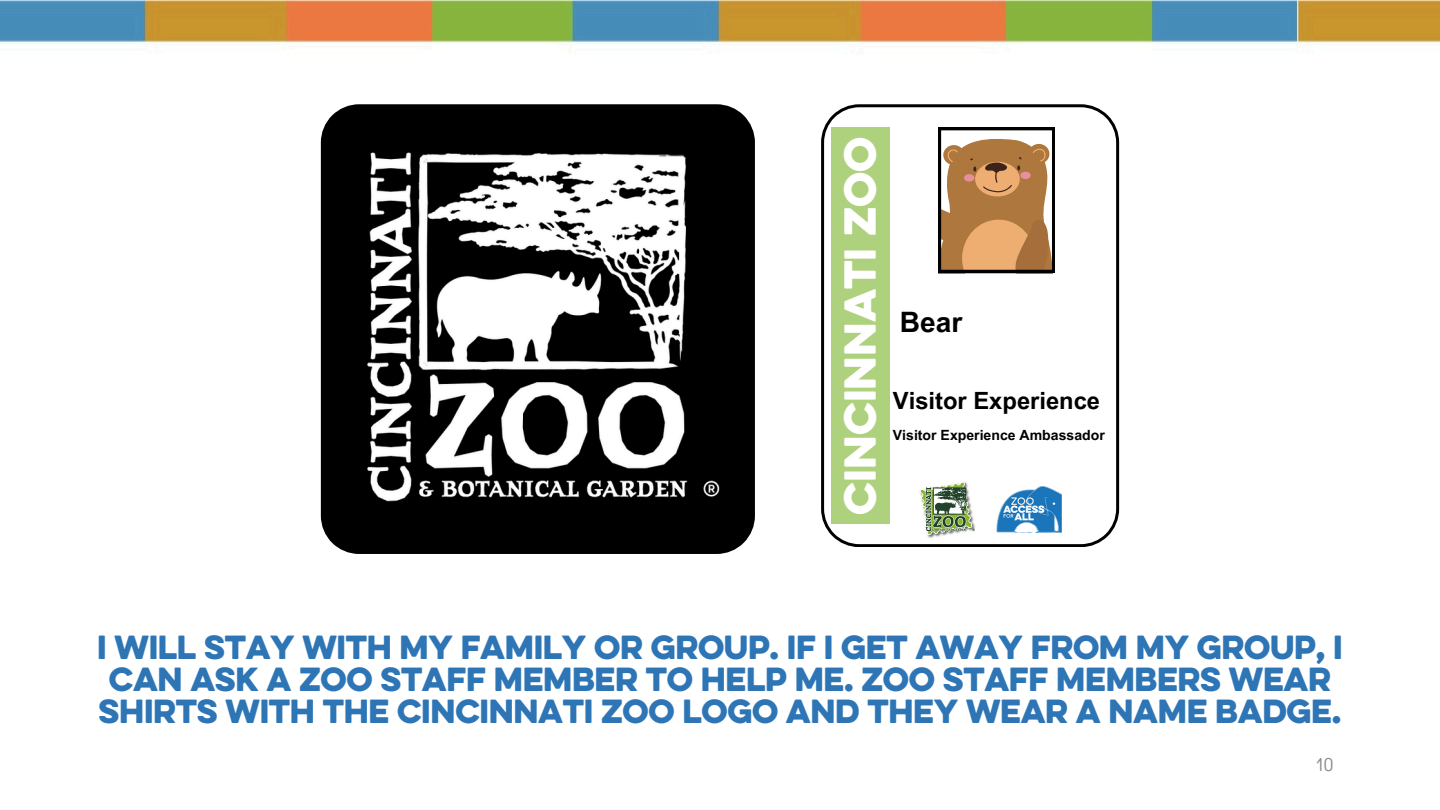
<style>
.page{position:relative;width:1440px;height:810px;background:#fff}
.page>*{position:absolute;margin:0;border:0;box-sizing:border-box;transform-origin:0 0}
.t1{font:40.2px "Eveleth Clean";color:#fff}
.t2{font:30px/32.2px "Eveleth Clean";letter-spacing:-.01em;color:#2e75b6;text-align:center}
.t3{font:700 28.1px "Arial MT Pro";color:#000}
.t4{font:700 23.8px "Arial MT Pro";color:#000}
.t5{font:18px "TT Rounds Condensed";color:#898989}
.t6{font:700 14.1px "Arial MT Pro";color:#000}
</style>
<div class="page">
<img style="left:0;top:0;width:1440px;height:519px">
<svg style="left:321px;top:104px;width:434px;height:450px;fill:#000"></svg>
<img style="left:321px;top:112px;width:434px;height:434px">
<svg style="left:821px;top:104px;width:298px;height:443px"></svg>
<div style="left:831px;top:127px;width:58px;height:397px;background:#aed17e"></div>
<img style="left:918px;top:481px;width:59px;height:59px">
<img style="left:997px;top:486px;width:65px;height:48px">
<svg style="left:938px;top:127px;width:117px;height:146px"></svg>
<h2 class="t1" style="left:829px;top:515px;width:379px;rotate:-90deg">CINCINNATI ZOO</h2>
<h3 class="t3" style="left:900px;top:312px;width:64px">Bear</h3>
<p class="t4" style="left:893px;top:391px;width:209px">Visitor Experience</p>
<p class="t6" style="left:893px;top:429px;width:213px">Visitor Experience Ambassador</p>
<p class="t2" style="left:97px;top:630px;width:1247px">I WILL STAY WITH MY FAMILY OR GROUP. IF I GET AWAY FROM MY GROUP, I<br>CAN ASK A ZOO STAFF MEMBER TO HELP ME. ZOO STAFF MEMBERS WEAR<br>SHIRTS WITH THE CINCINNATI ZOO LOGO AND THEY WEAR A NAME BADGE.</p>
<h2 class="t5" style="left:1316px;top:754px;width:19px">10</h2>
</div>
